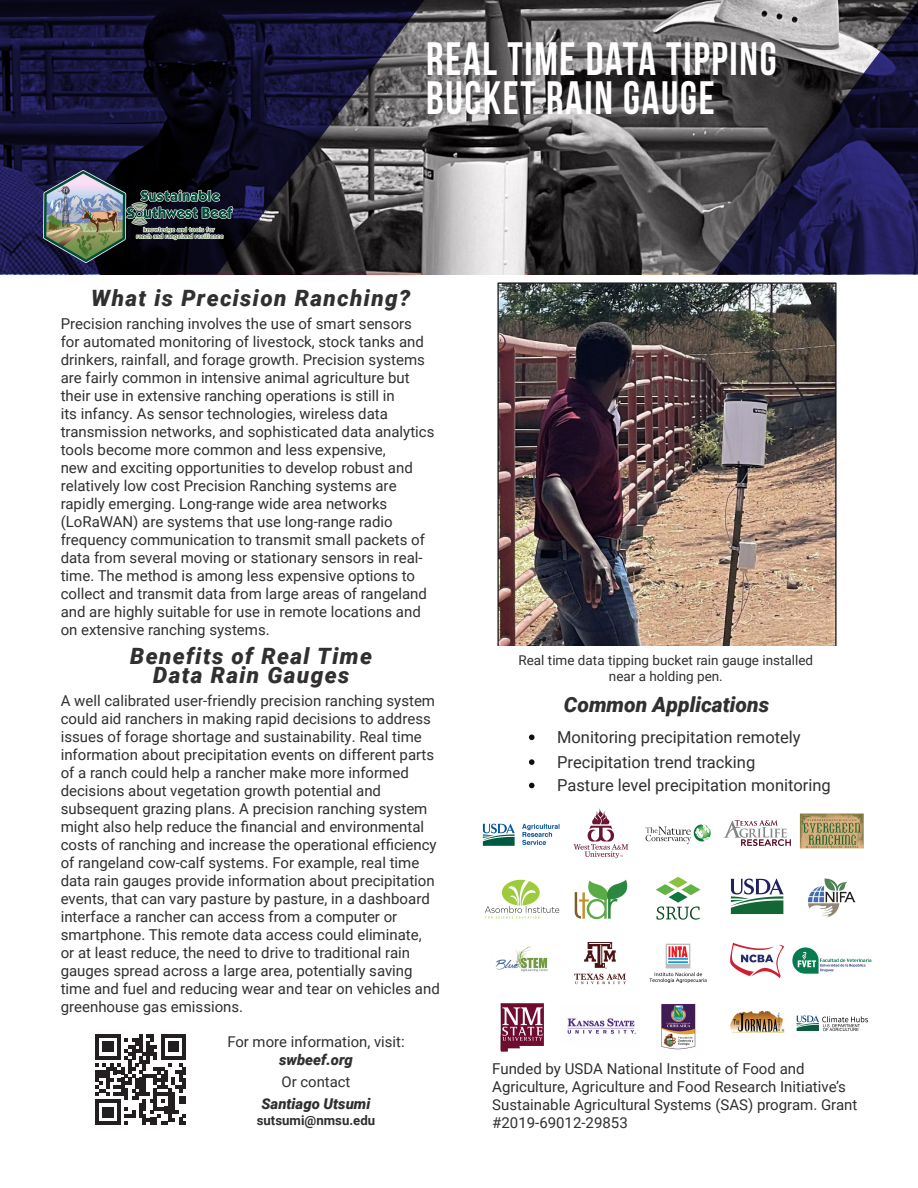
<style>
.page{position:relative;width:918px;height:1188px;background:#fff}
.page>*{position:absolute;margin:0;border:0;box-sizing:border-box;transform-origin:0 0}
.t1{font:700 46.8px/39px "Bebas Neue";letter-spacing:.04em;color:#fff;scale:.93 1}
.t2{font:italic 900 22.5px/19.5px "Roboto";letter-spacing:.06em;color:#312f30;text-align:center}
.t3{font:italic 900 21px "Roboto";color:#312f30}
.t4{font:16.5px/24.9px "Roboto";color:#312f30}
.t5{font:15px/18px "Roboto";color:#312f30}
.t6{font:14.85px/17.9px "Roboto";color:#312f30;text-align:center}
.t7{font:italic 900 14.85px/22.4px "Roboto";color:#312f30;text-align:center}
.t8{font:13.5px/16.2px "Roboto";color:#312f30;text-align:center}
.t9{font:700 13.2px "Roboto";color:#312f30}
.s1{font-weight:900;font-style:italic}
.s2{font-weight:400;font-style:normal}
</style>
<div class="page">
<svg style="left:424px;top:0;width:288px;height:274px;background:#656364"></svg>
<svg style="left:0;top:0;width:424px;height:274px;background:#222037"></svg>
<svg style="left:712px;top:0;width:206px;height:274px;background:#3e3c53"></svg>
<img style="left:44px;top:171px;width:194px;height:92px">
<img style="left:497px;top:282px;width:340px;height:364px">
<img style="left:482px;top:808px;width:390px;height:244px">
<svg style="left:95px;top:1034px;width:91px;height:91px"></svg>
<svg style="left:529px;top:735px;width:6px;height:5px"></svg>
<svg style="left:529px;top:759px;width:6px;height:6px"></svg>
<svg style="left:529px;top:783px;width:6px;height:5px"></svg>
<h1 class="t1" style="left:426px;top:39px;width:378px">REAL TIME DATA TIPPING<br>BUCKET RAIN GAUGE</h1>
<p class="t2" style="left:91px;top:287px;width:321px">What is Precision Ranching?</p>
<p class="t5" style="left:61px;top:314px;width:375px">Precision ranching involves the use of smart sensors for automated monitoring of livestock, stock tanks and drinkers, rainfall, and forage growth. Precision systems are fairly common in intensive animal agriculture but their use in extensive ranching operations is still in<br>its infancy. As sensor technologies, wireless data transmission networks, and sophisticated data analytics tools become more common and less expensive,<br>new and exciting opportunities to develop robust and relatively low cost Precision Ranching systems are rapidly emerging. Long-range wide area networks (LoRaWAN) are systems that use long-range radio frequency communication to transmit small packets of data from several moving or stationary sensors in real&shy;time. The method is among less expensive options to collect and transmit data from large areas of rangeland and are highly suitable for use in remote locations and on extensive ranching systems.</p>
<p class="t2" style="left:130px;top:645px;width:243px">Benefits of Real Time<br>Data Rain Gauges</p>
<p class="t5" style="left:61px;top:691px;width:381px">A well calibrated user-friendly precision ranching system could aid ranchers in making rapid decisions to address issues of forage shortage and sustainability. Real time information about precipitation events on different parts of a ranch could help a rancher make more informed decisions about vegetation growth potential and subsequent grazing plans. A precision ranching system might also help reduce the financial and environmental costs of ranching and increase the operational efficiency of rangeland cow-calf systems. For example, real time data rain gauges provide information about precipitation events, that can vary pasture by pasture, in a dashboard interface a rancher can access from a computer or smartphone. This remote data access could eliminate,<br>or at least reduce, the need to drive to traditional rain gauges spread across a large area, potentially saving time and fuel and reducing wear and tear on vehicles and greenhouse gas emissions.</p>
<p class="t6" style="left:227px;top:1032px;width:179px">For more information, visit: <span class="s1">swbeef.org</span></p>
<p class="t7" style="left:262px;top:1070px;width:110px"><span class="s2">Or contact<br></span>Santiago Utsumi</p>
<p class="t9" style="left:257px;top:1111px;width:120px">sutsumi@nmsu.edu</p>
<p class="t8" style="left:519px;top:651px;width:296px">Real time data tipping bucket rain gauge installed near a holding pen.</p>
<p class="t3" style="left:564px;top:690px;width:207px">Common Applications</p>
<p class="t4" style="left:557px;top:724px;width:245px">Monitoring precipitation remotely<br>Precipitation trend tracking</p>
<p class="t4" style="left:557px;top:772px;width:275px">Pasture level precipitation monitoring</p>
<p class="t5" style="left:492px;top:1059px;width:367px">Funded by USDA National Institute of Food and Agriculture, Agriculture and Food Research Initiative’s Sustainable Agricultural Systems (SAS) program. Grant #2019-69012-29853</p>
</div>
